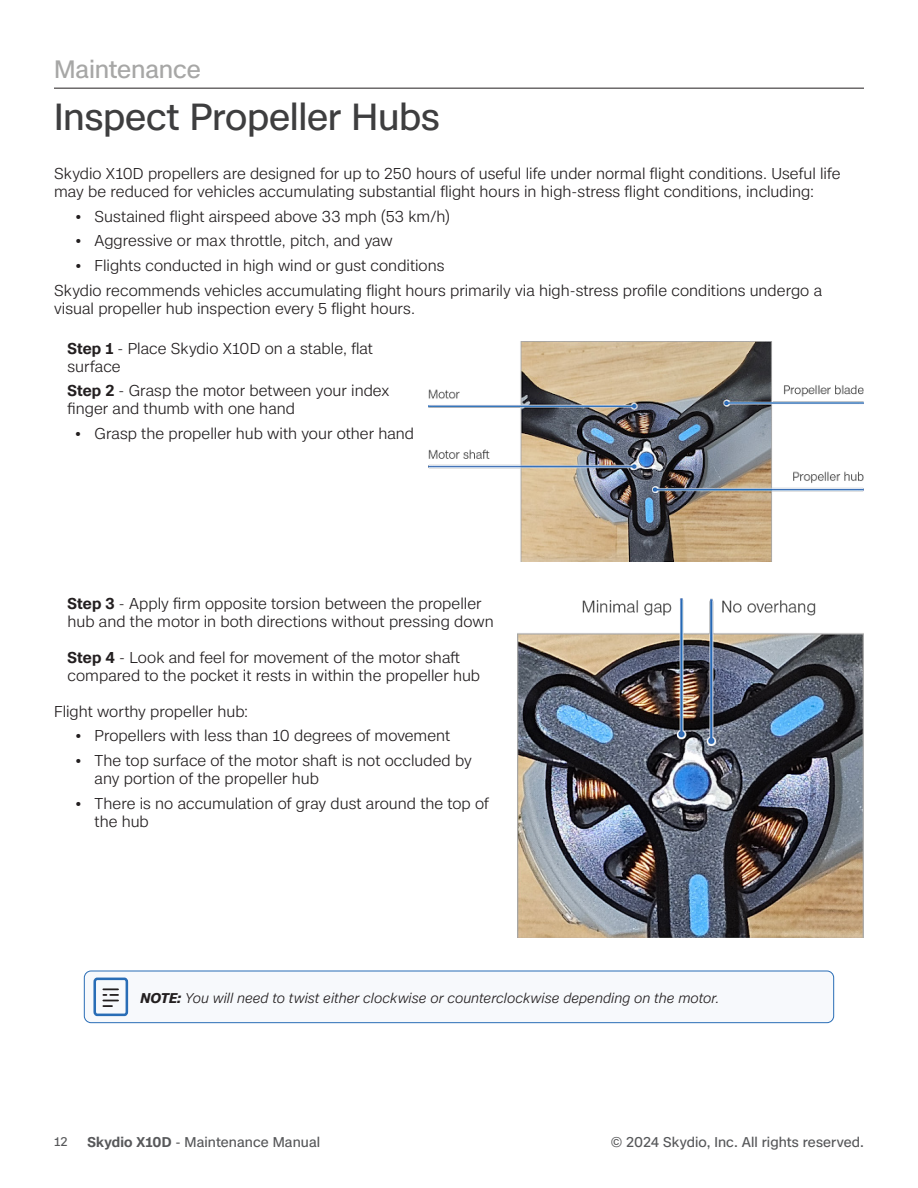
<style>
.page{position:relative;width:918px;height:1188px;background:#fff}
.page>*{position:absolute;margin:0;border:0;box-sizing:border-box;transform-origin:0 0}
.Heading_2{font:36px "Case";letter-spacing:-.005em;color:#3e3e3f}
.Section_Headings_Eyebrow{font:24px "Case";letter-spacing:-.01em;color:#a7a7a6}
.Body_copy-8{font:300 15px/18px "Case";color:#231f20}
.Body_copy_medium-8{font:300 15px/18px "Case";letter-spacing:.005em;color:#231f20}
.Body_copy{font:italic 300 13.5px "Case";letter-spacing:.01em;color:#231f20}
.t1{font:13.5px "Case";letter-spacing:.005em;color:#57585a}
.t2{font:12px "Case";color:#57585a}
.s1{font-weight:400}
.s2{font-weight:600}
.s3{font-weight:700}
</style>
<div class="page">
<hr style="left:54px;top:88px;width:810px;height:1px;background:#231f20">
<div style="left:84px;top:971px;width:750px;height:52px;background:#f7f9fc;border-radius:7px"></div>
<div style="left:84px;top:971px;width:750px;height:52px;border:1px solid #296db6;border-radius:7px"></div>
<div style="left:93px;top:978px;width:35px;height:38px;border:3px solid #296db6;border-radius:3px"></div>
<svg style="left:103px;top:988px;width:15px;height:19px"></svg>
<img style="left:429px;top:341px;width:435px;height:221px">
<img style="left:517px;top:598px;width:347px;height:340px">
<p class="Section_Headings_Eyebrow" style="left:54px;top:51px;width:148px">Maintenance</p>
<p class="Heading_2" style="left:54px;top:90px;width:387px">Inspect Propeller Hubs</p>
<p class="Body_copy-8" style="left:54px;top:164px;width:788px">Skydio X10D propellers are designed for up to 250 hours of useful life under normal flight conditions. Useful life may be reduced for vehicles accumulating substantial flight hours in high-stress flight conditions, including:</p>
<p class="Body_copy-8" style="left:74px;top:207px;width:377px"><span class="s1">•</span> Sustained flight airspeed above 33 mph (53 km/h)</p>
<p class="Body_copy-8" style="left:74px;top:232px;width:320px"><span class="s1">•</span> Aggressive or max throttle, pitch, and yaw</p>
<p class="Body_copy-8" style="left:74px;top:256px;width:372px"><span class="s1">•</span> Flights conducted in high wind or gust conditions</p>
<p class="Body_copy-8" style="left:54px;top:281px;width:770px">Skydio recommends vehicles accumulating flight hours primarily via high-stress profile conditions undergo a visual propeller hub inspection every 5 flight hours.</p>
<p class="Body_copy_medium-8" style="left:68px;top:339px;width:307px"><span class="s2">Step 1</span> - Place Skydio X10D on a stable, flat surface</p>
<p class="Body_copy_medium-8" style="left:68px;top:382px;width:323px"><span class="s2">Step 2</span> - Grasp the motor between your index finger and thumb with one hand</p>
<p class="Body_copy-8" style="left:74px;top:424px;width:341px"><span class="s1">•</span> Grasp the propeller hub with your other hand</p>
<p class="Body_copy_medium-8" style="left:68px;top:594px;width:428px"><span class="s2">Step 3</span> - Apply firm opposite torsion between the propeller hub and the motor in both directions without pressing down</p>
<p class="Body_copy_medium-8" style="left:68px;top:648px;width:414px"><span class="s2">Step 4</span> - Look and feel for movement of the motor shaft compared to the pocket it rests in within the propeller hub</p>
<p class="Body_copy_medium-8" style="left:54px;top:702px;width:196px">Flight worthy propeller hub:</p>
<p class="Body_copy-8" style="left:74px;top:727px;width:377px"><span class="s1">•</span> Propellers with less than 10 degrees of movement</p>
<p class="Body_copy-8" style="left:95px;top:751px;width:379px;text-indent:-20px"><span class="s1">•</span> The top surface of the motor shaft is not occluded by any portion of the propeller hub</p>
<p class="Body_copy-8" style="left:95px;top:794px;width:396px;text-indent:-20px"><span class="s1">•</span> There is no accumulation of gray dust around the top of the hub</p>
<p class="Body_copy" style="left:141px;top:989px;width:580px"><span class="s3">NOTE:</span> You will need to twist either clockwise or counterclockwise depending on the motor.</p>
<p class="t2" style="left:54px;top:1132px;width:15px">12</p>
<p class="t1" style="left:87px;top:1132px;width:234px"><span class="s2">Skydio X10D</span> - Maintenance Manual</p>
<p class="t1" style="left:611px;top:1132px;width:255px">© 2024 Skydio, Inc. All rights reserved.</p>
</div>
